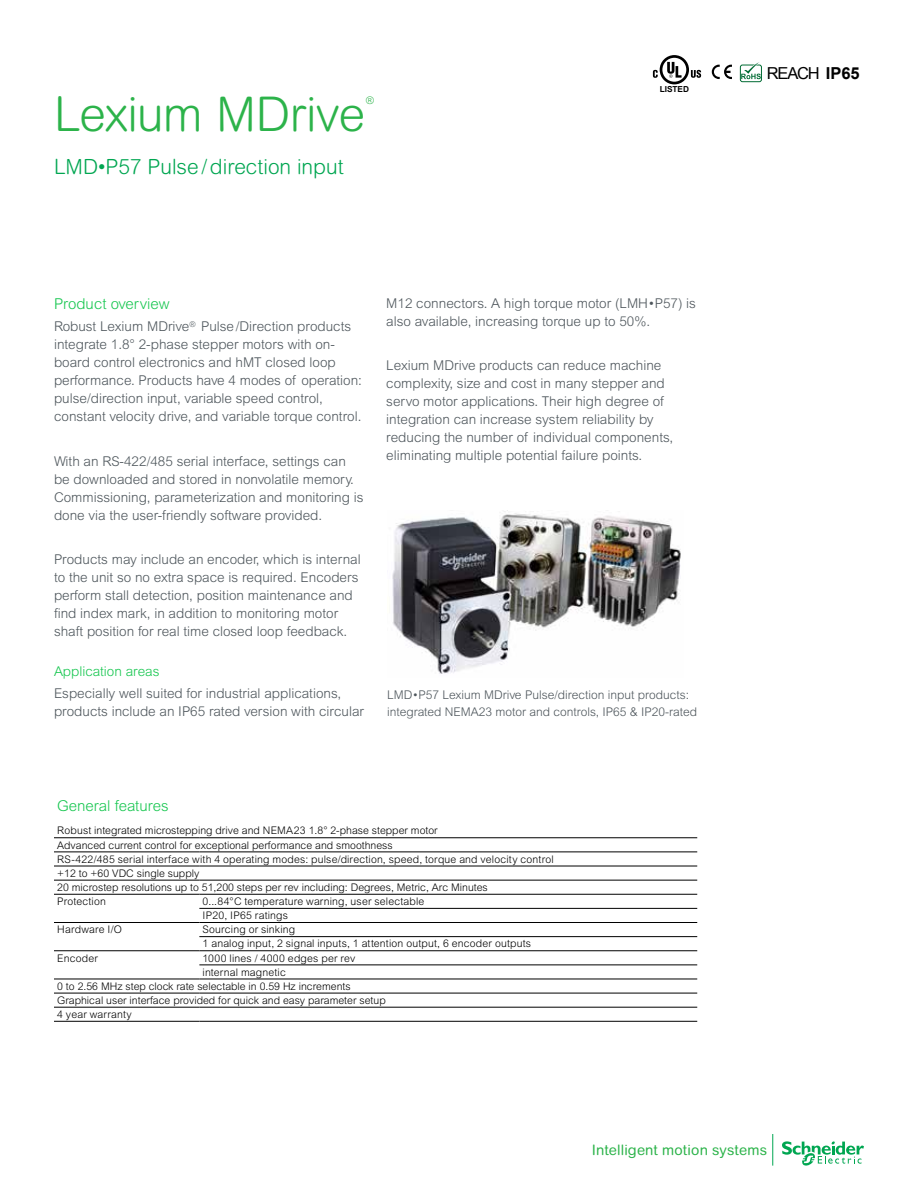
<style>
.page{position:relative;width:918px;height:1188px;background:#fff}
.page>*{position:absolute;margin:0;border:0;box-sizing:border-box;transform-origin:0 0}
.t1{font:300 48px "Arial Rounded MT Std";letter-spacing:-.015em;color:#2cb34a}
.t2{font:300 21px "Arial Rounded MT Std";color:#00a651}
.t3{font:16.5px "Arial";letter-spacing:-.075em;color:#000}
.t4{font:300 15px "Arial MT Std";color:#16c64f}
.t5{font:14.4px "Arial Rounded MT Std";letter-spacing:.01em;color:#2cb34a}
.t6{font:300 13.5px/18px "Arial MT Std";color:#4d555b}
.t7{font:300 13.5px "Arial MT Std";color:#16c64f}
.t8{font:300 12px/16.5px "Arial MT Std";color:#4d555b}
.t9{font:300 10.5px/14.1px "Arial MT Std";color:#000}
.t10{font:300 10.5px "Arial MT Std";letter-spacing:.02em;color:#000}
.t11{font:300 10.5px "Arial Rounded MT Std";color:#2cb34a}
.t12{font:700 8.25px "Arial";color:#000}
.s1{font-weight:700}
</style>
<div class="page">
<svg style="left:54px;top:837px;width:643px;height:184px"></svg>
<div style="left:54px;top:894px;width:145px;height:29px;background:#fff"></div>
<div style="left:54px;top:923px;width:145px;height:28px;background:#fff"></div>
<hr style="left:54px;top:894px;width:145px;height:1px;background:#000">
<hr style="left:54px;top:922px;width:145px;height:1px;background:#000">
<hr style="left:54px;top:950px;width:145px;height:1px;background:#000">
<hr style="left:54px;top:979px;width:145px;height:1px;background:#000">
<hr style="left:54px;top:993px;width:145px;height:1px;background:#000">
<hr style="left:199px;top:993px;width:498px;height:1px;background:#000">
<hr style="left:54px;top:1007px;width:145px;height:1px;background:#000">
<hr style="left:199px;top:1007px;width:498px;height:1px;background:#000">
<hr style="left:54px;top:1021px;width:145px;height:1px;background:#000">
<hr style="left:199px;top:1021px;width:498px;height:1px;background:#000">
<hr style="left:199px;top:894px;width:498px;height:1px;background:#000">
<hr style="left:199px;top:908px;width:498px;height:1px;background:#000">
<hr style="left:199px;top:922px;width:498px;height:1px;background:#000">
<hr style="left:199px;top:950px;width:498px;height:1px;background:#000">
<hr style="left:199px;top:965px;width:498px;height:1px;background:#000">
<hr style="left:54px;top:838px;width:145px;height:1px;background:#000">
<hr style="left:199px;top:838px;width:498px;height:1px;background:#000">
<hr style="left:54px;top:852px;width:145px;height:1px;background:#000">
<hr style="left:199px;top:852px;width:498px;height:1px;background:#000">
<hr style="left:54px;top:866px;width:145px;height:1px;background:#000">
<hr style="left:199px;top:866px;width:498px;height:1px;background:#000">
<hr style="left:54px;top:880px;width:145px;height:1px;background:#000">
<hr style="left:199px;top:880px;width:498px;height:1px;background:#000">
<hr style="left:199px;top:936px;width:498px;height:1px;background:#000">
<hr style="left:199px;top:979px;width:498px;height:1px;background:#000">
<img style="left:392px;top:510px;width:289px;height:164px">
<svg style="left:782px;top:1141px;width:82px;height:25px"></svg>
<hr style="left:772px;top:1134px;width:1px;height:32px;background:#00a651">
<div style="left:740px;top:65px;width:22px;height:17px;border:1px solid #006b33;border-radius:2px"></div>
<svg style="left:741px;top:62px;width:20px;height:17px"></svg>
<svg style="left:712px;top:65px;width:20px;height:14px"></svg>
<svg style="left:653px;top:55px;width:48px;height:29px"></svg>
<h1 class="t1" style="left:54px;top:87px;width:313px">Lexium MDrive</h1>
<p class="t11" style="left:366px;top:95px;width:10px">®</p>
<h2 class="t2" style="left:54px;top:155px;width:291px">LMD•P57 Pulse/direction input</h2>
<p class="t12" style="left:660px;top:83px;width:31px">LISTED</p>
<p class="t4" style="left:54px;top:295px;width:117px">Product overview</p>
<p class="t6" style="left:54px;top:318px;width:310px">Robust Lexium MDrive<sup>®</sup> Pulse/Direction products integrate 1.8° 2-phase stepper motors with on&shy;board control electronics and hMT closed loop performance. Products have 4 modes of operation: pulse/direction input, variable speed control, constant velocity drive, and variable torque control.</p>
<p class="t6" style="left:54px;top:452px;width:311px">With an RS-422/485 serial interface, settings can be downloaded and stored in nonvolatile memory.<br>Commissioning, parameterization and monitoring is done via the user-friendly software provided.</p>
<p class="t6" style="left:54px;top:551px;width:308px">Products may include an encoder, which is internal to the unit so no extra space is required. Encoders perform stall detection, position maintenance and find index mark, in addition to monitoring motor shaft position for real time closed loop feedback.</p>
<p class="t7" style="left:54px;top:663px;width:107px">Application areas</p>
<p class="t6" style="left:54px;top:684px;width:312px">Especially well suited for industrial applications, products include an IP65 rated version with circular</p>
<p class="t6" style="left:386px;top:294px;width:311px">M12 connectors. A high torque motor (LMH•P57) is also available, increasing torque up to 50%.</p>
<p class="t6" style="left:386px;top:357px;width:288px">Lexium MDrive products can reduce machine complexity, size and cost in many stepper and servo motor applications. Their high degree of integration can increase system reliability by reducing the number of individual components, eliminating multiple potential failure points.</p>
<p class="t8" style="left:387px;top:687px;width:312px">LMD•P57 Lexium MDrive Pulse/direction input products: integrated NEMA23 motor and controls, IP65 &amp; IP20-rated</p>
<p class="t4" style="left:57px;top:797px;width:113px">General features</p>
<p class="t9" style="left:57px;top:824px;width:498px">Robust integrated microstepping drive and NEMA23 1.8° 2-phase stepper motor<br>Advanced current control for exceptional performance and smoothness<br>RS-422/485 serial interface with 4 operating modes: pulse/direction, speed, torque and velocity control +12 to +60 VDC single supply<br>20 microstep resolutions up to 51,200 steps per rev including: Degrees, Metric, Arc Minutes<br>Protection</p>
<p class="t9" style="left:203px;top:894px;width:223px">0...84°C temperature warning, user selectable<br>IP20, IP65 ratings</p>
<p class="t10" style="left:57px;top:924px;width:66px">Hardware I/O</p>
<p class="t9" style="left:203px;top:923px;width:330px">Sourcing or sinking<br>1 analog input, 2 signal inputs, 1 attention output, 6 encoder outputs</p>
<p class="t9" style="left:57px;top:951px;width:42px">Encoder</p>
<p class="t10" style="left:203px;top:952px;width:154px">1000 lines / 4000 edges per rev</p>
<p class="t9" style="left:203px;top:965px;width:85px">internal magnetic</p>
<p class="t9" style="left:57px;top:979px;width:295px">0 to 2.56 MHz step clock rate selectable in 0.59 Hz increments</p>
<p class="t9" style="left:57px;top:993px;width:330px">Graphical user interface provided for quick and easy parameter setup</p>
<p class="t9" style="left:57px;top:1007px;width:76px">4 year warranty</p>
<p class="t3" style="left:767px;top:62px;width:94px">REACH <span class="s1">IP65</span></p>
<p class="t5" style="left:592px;top:1141px;width:177px">Intelligent motion systems</p>
</div>
